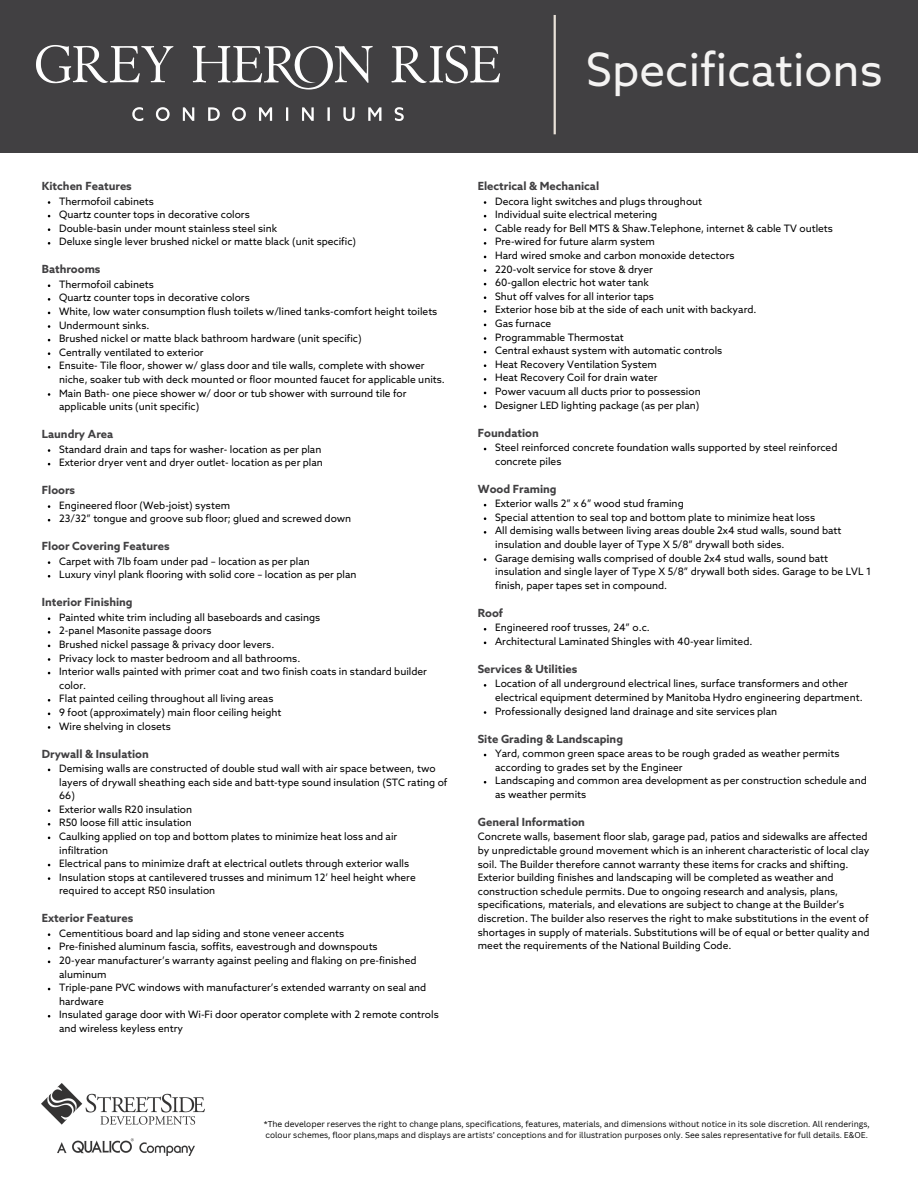
<style>
.page{position:relative;width:918px;height:1188px;background:#fff}
.page>*{position:absolute;margin:0;border:0;box-sizing:border-box;transform-origin:0 0}
.t1{font:45.9px "Azo Sans";color:#f4f3f2}
.t2{font:700 11.25px "Azo Sans";color:#414042}
.t3{font:10.2px/13.6px "Azo Sans";color:#000}
.t4{font:8.25px/10.9px "Canva Sans";color:#000}
</style>
<div class="page">
<img style="left:42px;top:1084px;width:163px;height:72px">
<div style="left:0;top:0;width:918px;height:153px;background:#414042"></div>
<hr style="left:554px;top:15px;width:2px;height:119px;background:#e9e2d9">
<img style="left:36px;top:45px;width:464px;height:76px">
<p class="t1" style="left:586px;top:46px;width:298px">Specifications</p>
<p class="t2" style="left:42px;top:180px;width:92px">Kitchen Features</p>
<p class="t3" style="left:59px;top:195px;width:96px">Thermofoil cabinets</p>
<p class="t3" style="left:59px;top:209px;width:192px">Quartz counter tops in decorative colors</p>
<p class="t3" style="left:59px;top:222px;width:219px">Double-basin under mount stainless steel sink</p>
<p class="t3" style="left:59px;top:236px;width:298px">Deluxe single lever brushed nickel or matte black (unit specific)</p>
<p class="t3" style="left:59px;top:278px;width:96px">Thermofoil cabinets</p>
<p class="t3" style="left:59px;top:292px;width:192px">Quartz counter tops in decorative colors</p>
<p class="t3" style="left:59px;top:305px;width:380px">White, low water consumption flush toilets w/lined tanks-comfort height toilets</p>
<p class="t3" style="left:59px;top:319px;width:92px">Undermount sinks.</p>
<p class="t3" style="left:59px;top:333px;width:304px">Brushed nickel or matte black bathroom hardware (unit specific)</p>
<p class="t3" style="left:59px;top:346px;width:146px">Centrally ventilated to exterior</p>
<p class="t3" style="left:59px;top:360px;width:387px">Ensuite- Tile floor, shower w/ glass door and tile walls, complete with shower niche, soaker tub with deck mounted or floor mounted faucet for applicable units.</p>
<p class="t3" style="left:59px;top:387px;width:349px">Main Bath- one piece shower w/ door or tub shower with surround tile for applicable units (unit specific)</p>
<p class="t3" style="left:59px;top:443px;width:264px">Standard drain and taps for washer- location as per plan</p>
<p class="t3" style="left:59px;top:457px;width:265px">Exterior dryer vent and dryer outlet- location as per plan</p>
<p class="t3" style="left:59px;top:499px;width:173px">Engineered floor (Web-joist) system</p>
<p class="t3" style="left:59px;top:513px;width:294px">23/32” tongue and groove sub floor; glued and screwed down</p>
<p class="t3" style="left:59px;top:555px;width:252px">Carpet with 7lb foam under pad – location as per plan</p>
<p class="t3" style="left:59px;top:569px;width:299px">Luxury vinyl plank flooring with solid core – location as per plan</p>
<p class="t3" style="left:59px;top:611px;width:263px">Painted white trim including all baseboards and casings</p>
<p class="t3" style="left:59px;top:625px;width:154px">2-panel Masonite passage doors</p>
<p class="t3" style="left:59px;top:638px;width:217px">Brushed nickel passage &amp; privacy door levers.</p>
<p class="t3" style="left:59px;top:652px;width:243px">Privacy lock to master bedroom and all bathrooms.</p>
<p class="t3" style="left:59px;top:666px;width:369px">Interior walls painted with primer coat and two finish coats in standard builder color.</p>
<p class="t3" style="left:59px;top:693px;width:216px">Flat painted ceiling throughout all living areas</p>
<p class="t3" style="left:59px;top:706px;width:224px">9 foot (approximately) main floor ceiling height</p>
<p class="t3" style="left:59px;top:720px;width:113px">Wire shelving in closets</p>
<p class="t3" style="left:59px;top:762px;width:390px">Demising walls are constructed of double stud wall with air space between, two layers of drywall sheathing each side and batt-type sound insulation (STC rating of<br>66)</p>
<p class="t3" style="left:59px;top:803px;width:135px">Exterior walls R20 insulation</p>
<p class="t3" style="left:59px;top:817px;width:134px">R50 loose fill attic insulation</p>
<p class="t3" style="left:59px;top:830px;width:340px">Caulking applied on top and bottom plates to minimize heat loss and air infiltration</p>
<p class="t3" style="left:59px;top:858px;width:351px">Electrical pans to minimize draft at electrical outlets through exterior walls</p>
<p class="t3" style="left:59px;top:871px;width:358px">Insulation stops at cantilevered trusses and minimum 12’ heel height where required to accept R50 insulation</p>
<p class="t3" style="left:59px;top:927px;width:287px">Cementitious board and lap siding and stone veneer accents</p>
<p class="t3" style="left:59px;top:941px;width:320px">Pre-finished aluminum fascia, soffits, eavestrough and downspouts</p>
<p class="t3" style="left:59px;top:954px;width:359px">20-year manufacturer’s warranty against peeling and flaking on pre-finished aluminum</p>
<p class="t3" style="left:59px;top:982px;width:369px">Triple-pane PVC windows with manufacturer’s extended warranty on seal and hardware</p>
<p class="t3" style="left:59px;top:1009px;width:381px">Insulated garage door with Wi-Fi door operator complete with 2 remote controls and wireless keyless entry</p>
<p class="t2" style="left:42px;top:264px;width:60px">Bathrooms</p>
<p class="t2" style="left:42px;top:428px;width:73px">Laundry Area</p>
<p class="t2" style="left:42px;top:484px;width:35px">Floors</p>
<p class="t2" style="left:42px;top:541px;width:129px">Floor Covering Features</p>
<p class="t2" style="left:42px;top:597px;width:92px">Interior Finishing</p>
<p class="t2" style="left:42px;top:748px;width:108px">Drywall &amp; Insulation</p>
<p class="t2" style="left:42px;top:913px;width:93px">Exterior Features</p>
<p class="t2" style="left:478px;top:180px;width:123px">Electrical &amp; Mechanical</p>
<p class="t3" style="left:495px;top:195px;width:209px">Decora light switches and plugs throughout</p>
<p class="t3" style="left:495px;top:209px;width:164px">Individual suite electrical metering</p>
<p class="t3" style="left:495px;top:222px;width:339px">Cable ready for Bell MTS &amp; Shaw.Telephone, internet &amp; cable TV outlets</p>
<p class="t3" style="left:495px;top:236px;width:161px">Pre-wired for future alarm system</p>
<p class="t3" style="left:495px;top:249px;width:241px">Hard wired smoke and carbon monoxide detectors</p>
<p class="t3" style="left:495px;top:263px;width:159px">220-volt service for stove &amp; dryer</p>
<p class="t3" style="left:495px;top:277px;width:155px">60-gallon electric hot water tank</p>
<p class="t3" style="left:495px;top:290px;width:160px">Shut off valves for all interior taps</p>
<p class="t3" style="left:495px;top:304px;width:263px">Exterior hose bib at the side of each unit with backyard.</p>
<p class="t3" style="left:495px;top:317px;width:58px">Gas furnace</p>
<p class="t3" style="left:495px;top:331px;width:130px">Programmable Thermostat</p>
<p class="t3" style="left:495px;top:345px;width:229px">Central exhaust system with automatic controls</p>
<p class="t3" style="left:495px;top:358px;width:163px">Heat Recovery Ventilation System</p>
<p class="t3" style="left:495px;top:372px;width:164px">Heat Recovery Coil for drain water</p>
<p class="t3" style="left:495px;top:385px;width:207px">Power vacuum all ducts prior to possession</p>
<p class="t3" style="left:495px;top:399px;width:206px">Designer LED lighting package (as per plan)</p>
<p class="t3" style="left:495px;top:442px;width:344px">Steel reinforced concrete foundation walls supported by steel reinforced concrete piles</p>
<p class="t3" style="left:495px;top:498px;width:190px">Exterior walls 2” x 6” wood stud framing</p>
<p class="t3" style="left:495px;top:511px;width:321px">Special attention to seal top and bottom plate to minimize heat loss</p>
<p class="t3" style="left:495px;top:525px;width:348px">All demising walls between living areas double 2x4 stud walls, sound batt insulation and double layer of Type X 5/8” drywall both sides.</p>
<p class="t3" style="left:495px;top:552px;width:378px">Garage demising walls comprised of double 2x4 stud walls, sound batt insulation and single layer of Type X 5/8” drywall both sides. Garage to be LVL 1 finish, paper tapes set in compound.</p>
<p class="t3" style="left:495px;top:622px;width:156px">Engineered roof trusses, 24” o.c.</p>
<p class="t3" style="left:495px;top:635px;width:259px">Architectural Laminated Shingles with 40-year limited.</p>
<p class="t3" style="left:495px;top:678px;width:369px">Location of all underground electrical lines, surface transformers and other electrical equipment determined by Manitoba Hydro engineering department.</p>
<p class="t3" style="left:495px;top:705px;width:284px">Professionally designed land drainage and site services plan</p>
<p class="t3" style="left:495px;top:748px;width:346px">Yard, common green space areas to be rough graded as weather permits according to grades set by the Engineer</p>
<p class="t3" style="left:495px;top:775px;width:373px">Landscaping and common area development as per construction schedule and as weather permits</p>
<p class="t2" style="left:478px;top:427px;width:62px">Foundation</p>
<p class="t2" style="left:478px;top:483px;width:80px">Wood Framing</p>
<p class="t2" style="left:478px;top:607px;width:27px">Roof</p>
<p class="t2" style="left:478px;top:663px;width:101px">Services &amp; Utilities</p>
<p class="t2" style="left:478px;top:733px;width:147px">Site Grading &amp; Landscaping</p>
<p class="t2" style="left:478px;top:816px;width:109px">General Information</p>
<p class="t3" style="left:478px;top:831px;width:393px">Concrete walls, basement floor slab, garage pad, patios and sidewalks are affected by unpredictable ground movement which is an inherent characteristic of local clay soil. The Builder therefore cannot warranty these items for cracks and shifting.<br>Exterior building finishes and landscaping will be completed as weather and construction schedule permits. Due to ongoing research and analysis, plans, specifications, materials, and elevations are subject to change at the Builder’s discretion. The builder also reserves the right to make substitutions in the event of shortages in supply of materials. Substitutions will be of equal or better quality and meet the requirements of the National Building Code.</p>
<p class="t4" style="left:264px;top:1118px;width:607px">*The developer reserves the right to change plans, specifications, features, materials, and dimensions without notice in its sole discretion. All renderings, colour schemes, floor plans,maps and displays are artists’ conceptions and for illustration purposes only. See sales representative for full details. E&amp;OE.</p>
</div>
